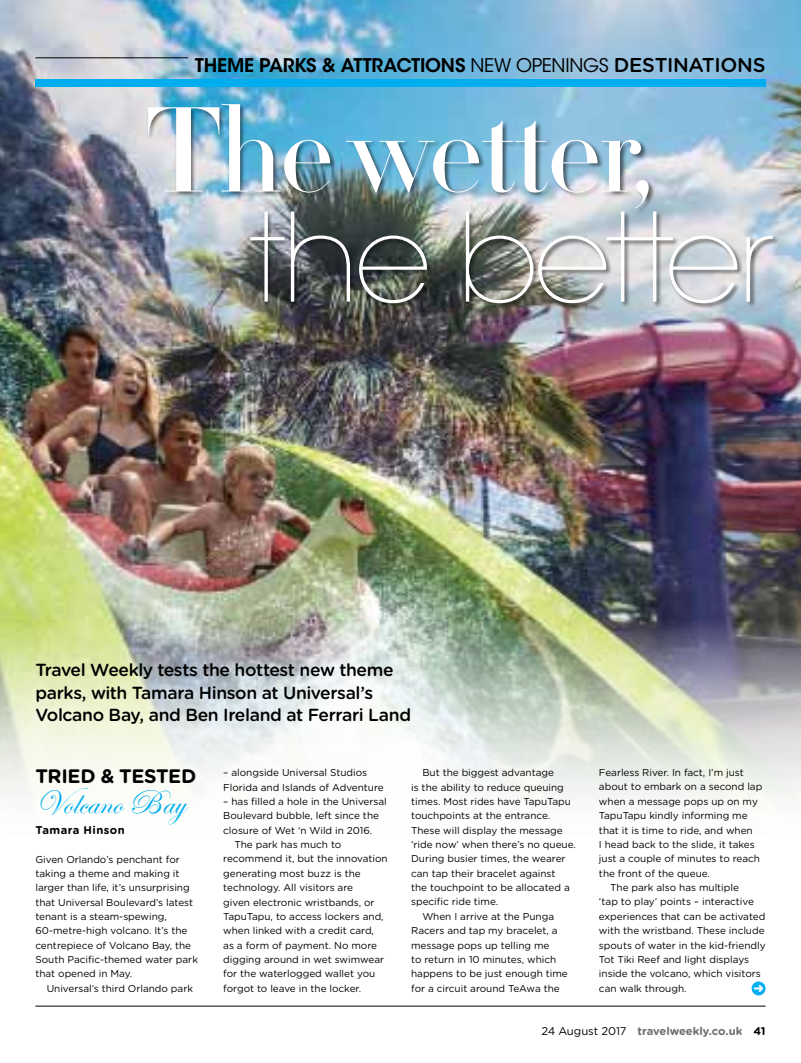
<style>
.page{position:relative;width:801px;height:1063px;background:#fff}
.page>*{position:absolute;margin:0;border:0;box-sizing:border-box;transform-origin:0 0}
.t1{font:200 121.75px "ITC Avant Garde Std";letter-spacing:-.035em;color:#fff}
.t2{font:500 118.88px "Didot HTF 42";letter-spacing:-.02em;color:#fff}
.t3{font:35px "Edwardian Script ITC";color:#00aeef}
.t4{font:700 19.5px "Gotham Rounded";letter-spacing:-.02em;color:#000}
.t5{font:600 18.75px "ITC Avant Garde Std";letter-spacing:-.015em;color:#000}
.t6{font:500 17.5px/22.5px "Gotham Rounded";letter-spacing:-.025em;color:#000}
.t7{font:700 11.25px "Gotham Rounded";letter-spacing:-.005em;color:#6d6e71}
.t8{font:700 11.25px "Gotham Rounded";letter-spacing:.04em;color:#000}
.t9{font:10px/14.4px "Gotham Rounded";letter-spacing:-.005em;color:#000}
.s1{font-weight:400}
.s2{font-family:"Gotham Rounded";font-weight:500;font-size:20px}
.s3{font-weight:400;color:#000}
.s4{color:#000}
</style>
<div class="page">
<img style="left:0;top:0;width:801px;height:802px">
<hr style="left:35px;top:1006px;width:730px;height:1px;background:#000">
<div style="left:35px;top:79px;width:730px;height:7px;background:#00aeef"></div>
<hr style="left:35px;top:58px;width:153px;height:1px;background:#000">
<div style="left:249px;top:211px;width:530px;height:98px;background:#000;opacity:.55"></div>
<div style="left:146px;top:102px;width:509px;height:112px;background:#000;opacity:.55"></div>
<svg style="left:751px;top:981px;width:14px;height:14px"></svg>
<svg style="left:754px;top:985px;width:9px;height:7px"></svg>
<h3 class="t5" style="left:195px;top:53px;width:572px">THEME PARKS &amp; ATTRACTIONS <span class="s1">NEW OPENINGS</span> <span class="s2">destinations</span></h3>
<h2 class="t2" style="left:146px;top:78px;width:509px">The wetter,</h2>
<h1 class="t1" style="left:249px;top:186px;width:526px">the better</h1>
<h3 class="t6" style="left:35px;top:658px;width:377px">Travel Weekly tests the hottest new theme parks, with Tamara Hinson at Universal’s<br>Volcano Bay, and Ben I reland at Ferrari Land</h3>
<h3 class="t4" style="left:35px;top:761px;width:162px">TRIED &amp; TESTED</h3>
<h3 class="t3" style="left:35px;top:783px;width:151px">Volcano Bay</h3>
<p class="t8" style="left:35px;top:822px;width:91px">Tamara Hinson</p>
<p class="t9" style="left:35px;top:851px;width:164px">Given Orlando’s penchant for taking a theme and making it larger than life, it’s unsurprising that Universal Boulevard’s latest tenant is a steam-spewing,<br>60-metre-high volcano. It’s the centrepiece of Volcano Bay, the<br>South Pacific-themed water park that opened in May.</p>
<p class="t9" style="left:47px;top:981px;width:148px">Universal’s third Orlando park</p>
<p class="t9" style="left:223px;top:765px;width:162px">– alongside Universal Studios<br>Florida and Islands of Adventure</p>
<p class="t9" style="left:223px;top:794px;width:165px">– has filled a hole in the Universal</p>
<p class="t9" style="left:223px;top:808px;width:157px">Boulevard bubble, left since the</p>
<p class="t9" style="left:223px;top:823px;width:151px">closure of Wet ‘n Wild in 2016.</p>
<p class="t9" style="left:234px;top:837px;width:108px">The park has much to</p>
<p class="t9" style="left:223px;top:851px;width:166px">recommend it, but the innovation</p>
<p class="t9" style="left:223px;top:866px;width:139px">generating most buzz is the</p>
<p class="t9" style="left:223px;top:880px;width:131px">technology. All visitors are</p>
<p class="t9" style="left:223px;top:894px;width:153px">given electronic wristbands, or</p>
<p class="t9" style="left:223px;top:909px;width:162px">TapuTapu, to access lockers and,</p>
<p class="t9" style="left:223px;top:923px;width:152px">when linked with a credit card,</p>
<p class="t9" style="left:223px;top:937px;width:155px">as a form of payment. No more</p>
<p class="t9" style="left:223px;top:952px;width:162px">digging around in wet swimwear</p>
<p class="t9" style="left:223px;top:966px;width:153px">for the waterlogged wallet you</p>
<p class="t9" style="left:223px;top:981px;width:139px">forgot to leave in the locker.</p>
<p class="t9" style="left:422px;top:765px;width:133px">But the biggest advantage</p>
<p class="t9" style="left:411px;top:779px;width:154px">is the ability to reduce queuing</p>
<p class="t9" style="left:411px;top:794px;width:161px">times. Most rides have TapuTapu</p>
<p class="t9" style="left:411px;top:808px;width:141px">touchpoints at the entrance.</p>
<p class="t9" style="left:411px;top:822px;width:153px">These will display the message</p>
<p class="t9" style="left:411px;top:837px;width:166px">‘ride now’ when there’s no queue.</p>
<p class="t9" style="left:411px;top:851px;width:156px">During busier times, the wearer</p>
<p class="t9" style="left:411px;top:866px;width:146px">can tap their bracelet against</p>
<p class="t9" style="left:411px;top:880px;width:160px">the touchpoint to be allocated a</p>
<p class="t9" style="left:411px;top:894px;width:89px">specific ride time.</p>
<p class="t9" style="left:422px;top:909px;width:133px">When I arrive at the Punga</p>
<p class="t9" style="left:411px;top:923px;width:148px">Racers and tap my bracelet, a</p>
<p class="t9" style="left:411px;top:937px;width:140px">message pops up telling me</p>
<p class="t9" style="left:411px;top:952px;width:147px">to return in 10 minutes, which</p>
<p class="t9" style="left:411px;top:966px;width:158px">happens to be just enough time</p>
<p class="t9" style="left:411px;top:981px;width:150px">for a circuit around TeAwa the</p>
<p class="t9" style="left:599px;top:765px;width:146px">Fearless River. In fact, I’m just</p>
<p class="t9" style="left:599px;top:779px;width:165px">about to embark on a second lap</p>
<p class="t9" style="left:599px;top:794px;width:160px">when a message pops up on my</p>
<p class="t9" style="left:599px;top:808px;width:150px">TapuTapu kindly informing me</p>
<p class="t9" style="left:599px;top:822px;width:155px">that it is time to ride, and when</p>
<p class="t9" style="left:599px;top:837px;width:157px">I head back to the slide, it takes</p>
<p class="t9" style="left:599px;top:851px;width:163px">just a couple of minutes to reach</p>
<p class="t9" style="left:599px;top:865px;width:113px">the front of the queue.</p>
<p class="t9" style="left:610px;top:880px;width:130px">The park also has multiple</p>
<p class="t9" style="left:599px;top:894px;width:156px">‘tap to play’ points – interactive</p>
<p class="t9" style="left:599px;top:909px;width:168px">experiences that can be activated</p>
<p class="t9" style="left:599px;top:923px;width:167px">with the wristband. These include</p>
<p class="t9" style="left:599px;top:937px;width:168px">spouts of water in the kid-friendly</p>
<p class="t9" style="left:599px;top:952px;width:152px">Tot Tiki Reef and light displays</p>
<p class="t9" style="left:599px;top:966px;width:163px">inside the volcano, which visitors</p>
<p class="t9" style="left:599px;top:980px;width:89px">can walk through.</p>
<p class="t7" style="left:541px;top:1023px;width:226px"><span class="s3">24 August 2017</span> travelweekly.co.uk <span class="s4">41</span></p>
</div>
